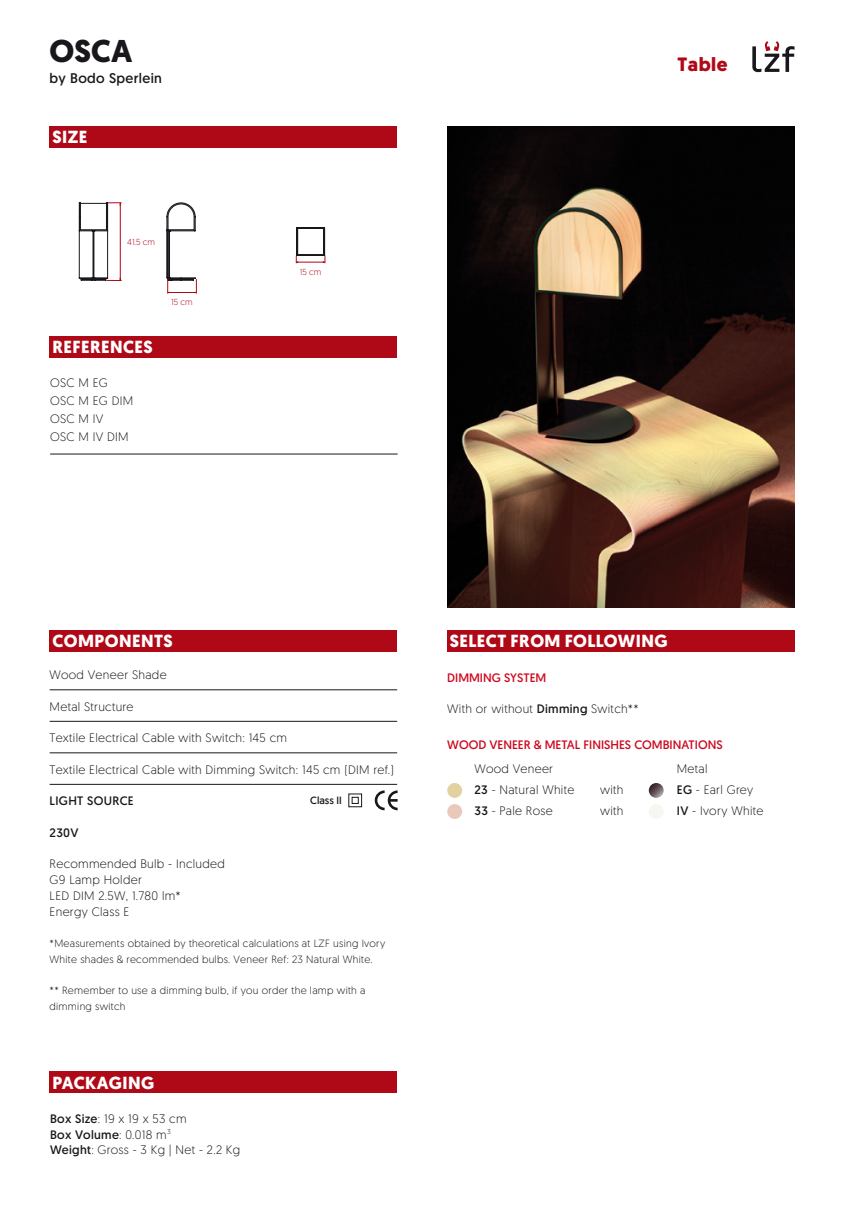
<style>
.page{position:relative;width:844px;height:1216px;background:#fff}
.page>*{position:absolute;margin:0;border:0;box-sizing:border-box;transform-origin:0 0}
.t1{font:700 31.5px "Geomanist";color:#1a171c}
.t2{font:700 19.25px "Geomanist";letter-spacing:.025em;color:#af0917}
.t3{font:700 17.5px "Geomanist";letter-spacing:.025em;color:#fff}
.t4{font:14px "Geomanist";letter-spacing:.025em;color:#1a171c}
.t5{font:300 12.25px/15.8px "Geomanist";letter-spacing:.025em;color:#1a171c}
.t6{font:12.25px "Geomanist";color:#cd071e}
.t7{font:12.25px "Geomanist";letter-spacing:.025em;color:#1a171c}
.t8{font:300 10.5px/15.8px "Geomanist";letter-spacing:.025em;color:#1a171c}
.t9{font:10.5px "Geomanist";color:#1a171c}
.t10{font:300 8.75px "Geomanist";color:#af0917}
.s1{font-weight:400}
</style>
<div class="page">
<div style="left:446px;top:630px;width:348px;height:21px;background:#af0917"></div>
<div style="left:50px;top:126px;width:347px;height:21px;background:#af0917"></div>
<div style="left:50px;top:336px;width:347px;height:21px;background:#af0917"></div>
<div style="left:50px;top:1071px;width:347px;height:21px;background:#af0917"></div>
<div style="left:50px;top:630px;width:347px;height:21px;background:#af0917"></div>
<svg style="left:752px;top:41px;width:42px;height:31px"></svg>
<img style="left:447px;top:126px;width:347px;height:482px">
<svg style="left:296px;top:227px;width:29px;height:36px"></svg>
<svg style="left:79px;top:202px;width:118px;height:91px"></svg>
<svg style="left:374px;top:790px;width:23px;height:20px"></svg>
<hr style="left:50px;top:689px;width:347px;height:1px;background:#1a171c">
<hr style="left:50px;top:721px;width:347px;height:1px;background:#1a171c">
<hr style="left:50px;top:752px;width:347px;height:1px;background:#1a171c">
<hr style="left:50px;top:784px;width:347px;height:1px;background:#1a171c">
<hr style="left:50px;top:453px;width:347px;height:1px;background:#1a171c">
<div style="left:447px;top:783px;width:15px;height:14px;background:#e4d1a0;border-radius:50%"></div>
<div style="left:447px;top:804px;width:15px;height:15px;background:#eac9ba;border-radius:50%"></div>
<div style="left:648px;top:804px;width:15px;height:15px;background:#f6f6f3;border-radius:50%"></div>
<svg style="left:648px;top:783px;width:15px;height:14px"></svg>
<h1 class="t1" style="left:50px;top:30px;width:84px">OSCA</h1>
<p class="t4" style="left:50px;top:69px;width:114px">by Bodo Sperlein</p>
<h3 class="t3" style="left:52px;top:125px;width:36px">SIZE</h3>
<p class="t10" style="left:127px;top:236px;width:29px">41.5 cm</p>
<h3 class="t3" style="left:52px;top:335px;width:102px">REFERENCES</h3>
<p class="t5" style="left:50px;top:373px;width:84px;line-height:18px">OSC M EG<br>OSC M EG DIM<br>OSC M IV<br>OSC M IV DIM</p>
<p class="t10" style="left:171px;top:296px;width:23px">15 cm</p>
<p class="t10" style="left:300px;top:266px;width:23px">15 cm</p>
<h2 class="t2" style="left:677px;top:51px;width:51px">Table</h2>
<h3 class="t3" style="left:52px;top:629px;width:122px">COMPONENTS</h3>
<p class="t5" style="left:50px;top:666px;width:118px">Wood Veneer Shade</p>
<p class="t5" style="left:50px;top:698px;width:85px">Metal Structure</p>
<p class="t5" style="left:50px;top:729px;width:239px">Textile Electrical Cable with Switch: 145 cm</p>
<p class="t5" style="left:50px;top:761px;width:346px">Textile Electrical Cable with Dimming Switch: 145 cm (DIM ref.)</p>
<p class="t7" style="left:50px;top:793px;width:86px">LIGHT SOURCE</p>
<p class="t7" style="left:50px;top:824px;width:30px">230V</p>
<p class="t5" style="left:50px;top:855px;width:177px">Recommended Bulb - Included<br>G9 Lamp Holder<br>LED DIM 2.5W, 1.780 lm*<br>Energy Class E</p>
<p class="t8" style="left:50px;top:935px;width:337px">*Measurements obtained by theoretical calculations at LZF using Ivory<br>White shades &amp; recommended bulbs. Veneer Ref: 23 Natural White.</p>
<p class="t8" style="left:50px;top:982px;width:317px">** Remember to use a dimming bulb, if you order the lamp with a dimming switch</p>
<p class="t9" style="left:310px;top:793px;width:33px">Class II</p>
<h3 class="t3" style="left:52px;top:1070px;width:103px">PACKAGING</h3>
<p class="t5" style="left:50px;top:1110px;width:192px"><span class="s1">Box Size</span>: 19 x 19 x 53 cm<br><span class="s1">Box Volume</span>: 0.018 m<sup>3<br></sup><span class="s1">Weight</span>: Gross - 3 Kg | Net - 2.2 Kg</p>
<h3 class="t3" style="left:449px;top:629px;width:219px">SELECT FROM FOLLOWING</h3>
<p class="t6" style="left:447px;top:669px;width:101px">DIMMING SYSTEM</p>
<p class="t5" style="left:447px;top:700px;width:193px">With or without <span class="s1">Dimming</span> Switch**</p>
<p class="t6" style="left:447px;top:737px;width:277px">WOOD VENEER &amp; METAL FINISHES COMBINATIONS</p>
<p class="t5" style="left:474px;top:757px;width:101px;line-height:21px">Wood Veneer<br><span class="s1">23</span> - Natural White<br><span class="s1">33</span> - Pale Rose</p>
<p class="t5" style="left:676px;top:757px;width:88px;line-height:21px">Metal<br><span class="s1">EG</span> - Earl Grey<br><span class="s1">IV</span> - Ivory White</p>
<p class="t5" style="left:600px;top:779px;width:25px;line-height:21px">with with</p>
</div>
